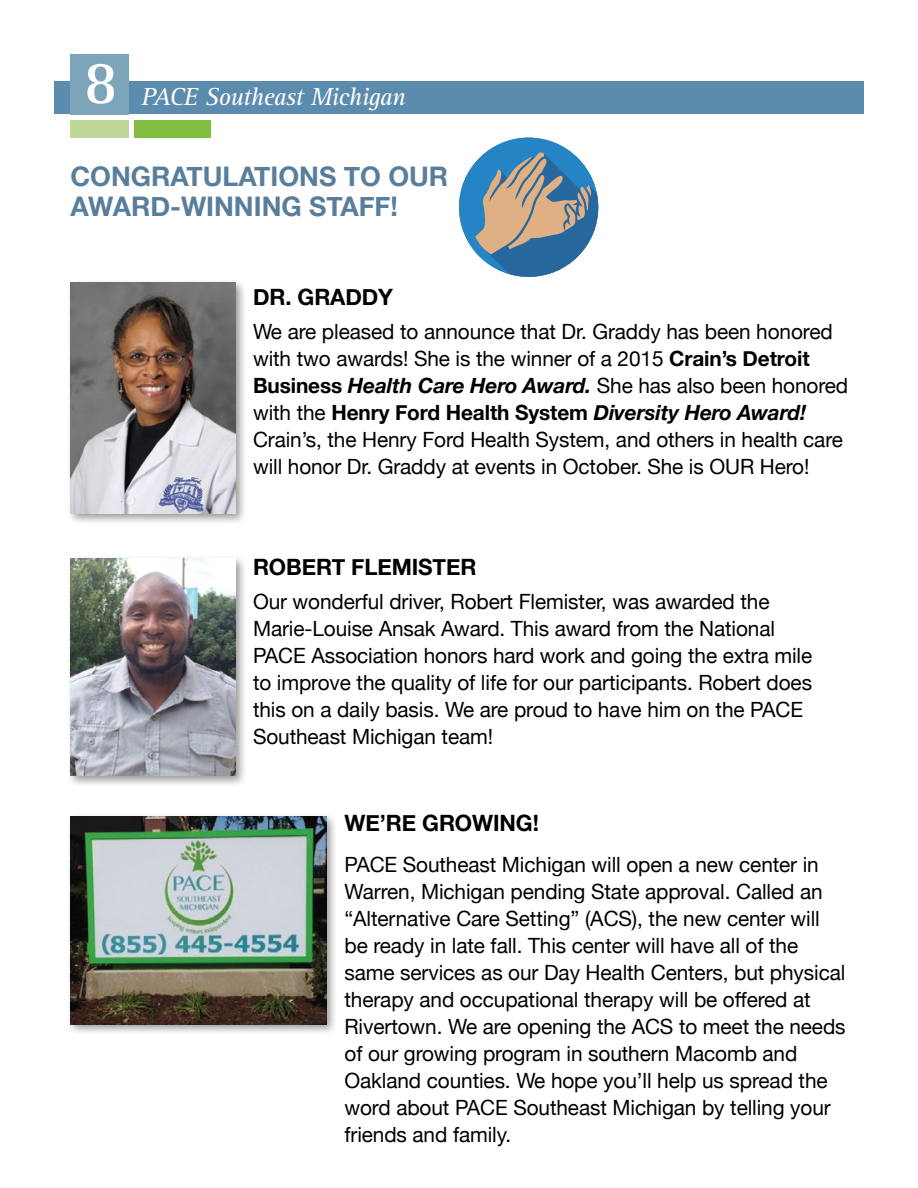
<style>
.page{position:relative;width:918px;height:1188px;background:#fff}
.page>*{position:absolute;margin:0;border:0;box-sizing:border-box;transform-origin:0 0}
.t1{font:700 63px "Rotis Serif";color:#fff}
.t2{font:700 27px/30px "Helvetica Neue";color:#587e9b}
.t3{font:italic 25.5px "Rotis Serif";letter-spacing:-.025em;color:#fff}
.t4{font:700 22.5px "Helvetica Neue";letter-spacing:-.005em;color:#000}
.t5{font:21px/27px "Helvetica Neue";letter-spacing:-.005em;color:#000}
.s1{font-weight:700}
.s2{font-weight:700;font-style:italic}
</style>
<div class="page">
<div style="left:54px;top:81px;width:810px;height:33px;background:#5b8cad"></div>
<div style="left:70px;top:54px;width:59px;height:60px;background:#7ca5ba"></div>
<div style="left:71px;top:120px;width:58px;height:18px;background:#bed89a"></div>
<div style="left:135px;top:120px;width:76px;height:18px;background:#81bd41"></div>
<div style="left:66px;top:279px;width:181px;height:246px;background:#000;opacity:.4"></div>
<img style="left:71px;top:283px;width:164px;height:230px">
<div style="left:66px;top:555px;width:181px;height:232px;background:#000;opacity:.4"></div>
<img style="left:71px;top:559px;width:164px;height:216px">
<div style="left:459px;top:138px;width:139px;height:139px;background:#2484c6;border-radius:70px"></div>
<svg style="left:475px;top:151px;width:123px;height:126px"></svg>
<div style="left:66px;top:813px;width:272px;height:223px;background:#000;opacity:.4"></div>
<img style="left:70px;top:817px;width:256px;height:207px">
<h1 class="t1" style="left:83px;top:45px;width:37px">8</h1>
<p class="t3" style="left:141px;top:82px;width:266px">PACE Southeast Michigan</p>
<p class="t2" style="left:71px;top:162px;width:379px">CONGRATULATIONS TO OUR<br>AWARD-WINNING STAFF!</p>
<p class="t4" style="left:253px;top:279px;width:142px">DR. GRADDY</p>
<p class="t5" style="left:253px;top:319px;width:597px">We are pleased to announce that Dr. Graddy has been honored with two awards! She is the winner of a 2015 <span class="s1">Crain’s Detroit Business</span> <span class="s2">Health Care Hero Award.</span> She has also been honored with the <span class="s1">Henry Ford Health System</span> <span class="s2">Diversity Hero Award!<br></span>Crain’s, the Henry Ford Health System, and others in health care will honor Dr. Graddy at events in October. She is OUR Hero!</p>
<p class="t4" style="left:253px;top:549px;width:225px">ROBERT FLEMISTER</p>
<p class="t5" style="left:253px;top:589px;width:561px">Our wonderful driver, Robert Flemister, was awarded the Marie-Louise Ansak Award. This award from the National PACE Association honors hard work and going the extra mile to improve the quality of life for our participants. Robert does this on a daily basis. We are proud to have him on the PACE Southeast Michigan team!</p>
<p class="t4" style="left:345px;top:806px;width:196px">WE’RE GROWING!</p>
<p class="t5" style="left:345px;top:852px;width:503px">PACE Southeast Michigan will open a new center in Warren, Michigan pending State approval. Called an “Alternative Care Setting” (ACS), the new center will be ready in late fall. This center will have all of the same services as our Day Health Centers, but physical therapy and occupational therapy will be offered at Rivertown. We are opening the ACS to meet the needs of our growing program in southern Macomb and Oakland counties. We hope you’ll help us spread the word about PACE Southeast Michigan by telling your friends and family.</p>
</div>
